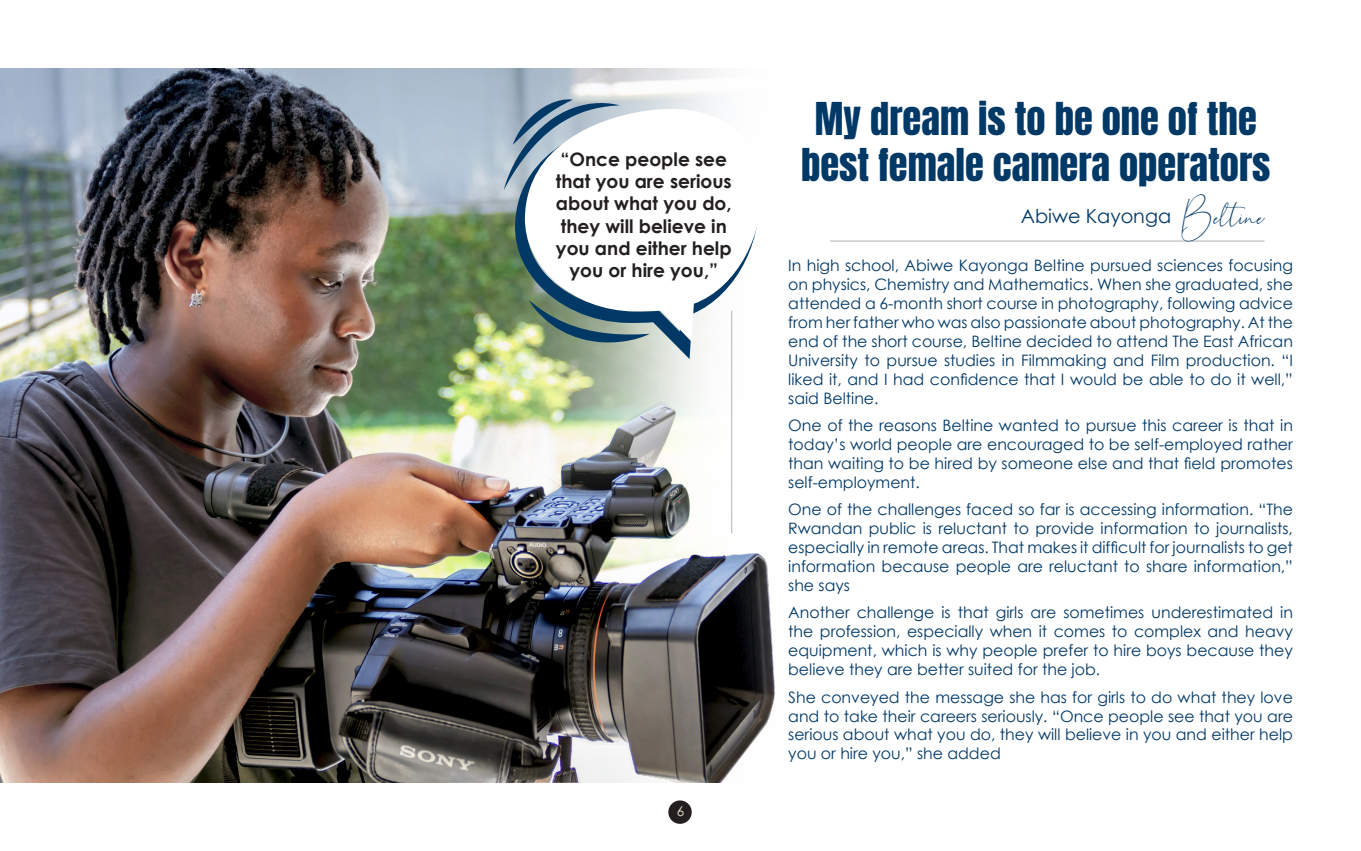
<style>
.page{position:relative;width:1361px;height:851px;background:#fff}
.page>*{position:absolute;margin:0;border:0;box-sizing:border-box;transform-origin:0 0}
.t1{font:38.55px/46px "Anton";color:#003866;text-align:center}
.t2{font:19.2px "Century Gothic";color:#003866}
.t3{font:700 18.6px/22.4px "Century Gothic";color:#231f20;text-align:center}
.t4{font:15.75px/18.9px "Century Gothic";color:#003866;text-align:justify}
.t5{font:13.5px "Century Gothic";color:#ebe3cc}
.s1{font-family:"Beholder Beholder";font-size:36px}
</style>
<div class="page">
<div style="left:668px;top:800px;width:24px;height:23px;background:#231f20;border-radius:50%"></div>
<img style="left:0;top:68px;width:887px;height:714px">
<hr style="left:731px;top:310px;width:1px;height:223px;background:#b2b3b7">
<hr style="left:830px;top:241px;width:434px;height:1px;background:#b2b3b7">
<svg style="left:514px;top:190px;width:253px;height:169px"></svg>
<svg style="left:523px;top:81px;width:280px;height:260px"></svg>
<svg style="left:529px;top:300px;width:121px;height:42px"></svg>
<svg style="left:504px;top:99px;width:116px;height:91px"></svg>
<p class="t3" style="left:556px;top:147px;width:177px">“Once people see that you are serious about what you do, they will believe in you and either help you or hire you,”</p>
<p class="t5" style="left:677px;top:803px;width:9px">6</p>
<p class="t1" style="left:801px;top:99px;width:471px">My dream is to be one of the best female camera operators</p>
<p class="t2" style="left:1020px;top:205px;width:245px">Abiwe Kayonga <span class="s1">Beltine</span></p>
<p class="t4" style="left:788px;top:256px;width:506px">In high school, Abiwe Kayonga Beltine pursued sciences focusing on physics, Chemistry and Mathematics. When she graduated, she attended a 6-month short course in photography, following advice from her father who was also passionate about photography. At the end of the short course, Beltine decided to attend The East African University to pursue studies in Filmmaking and Film production. “I liked it, and I had confidence that I would be able to do it well,” said Beltine.</p>
<p class="t4" style="left:788px;top:416px;width:506px">One of the reasons Beltine wanted to pursue this career is that in today’s world people are encouraged to be self-employed rather than waiting to be hired by someone else and that field promotes self-employment.</p>
<p class="t4" style="left:788px;top:500px;width:506px">One of the challenges faced so far is accessing information. “The Rwandan public is reluctant to provide information to journalists, especially in remote areas. That makes it difficult for journalists to get information because people are reluctant to share information,” she says</p>
<p class="t4" style="left:788px;top:603px;width:506px">Another challenge is that girls are sometimes underestimated in the profession, especially when it comes to complex and heavy equipment, which is why people prefer to hire boys because they believe they are better suited for the job.</p>
<p class="t4" style="left:788px;top:687px;width:506px">She conveyed the message she has for girls to do what they love and to take their careers seriously. “Once people see that you are serious about what you do, they will believe in you and either help you or hire you,” she added</p>
</div>
